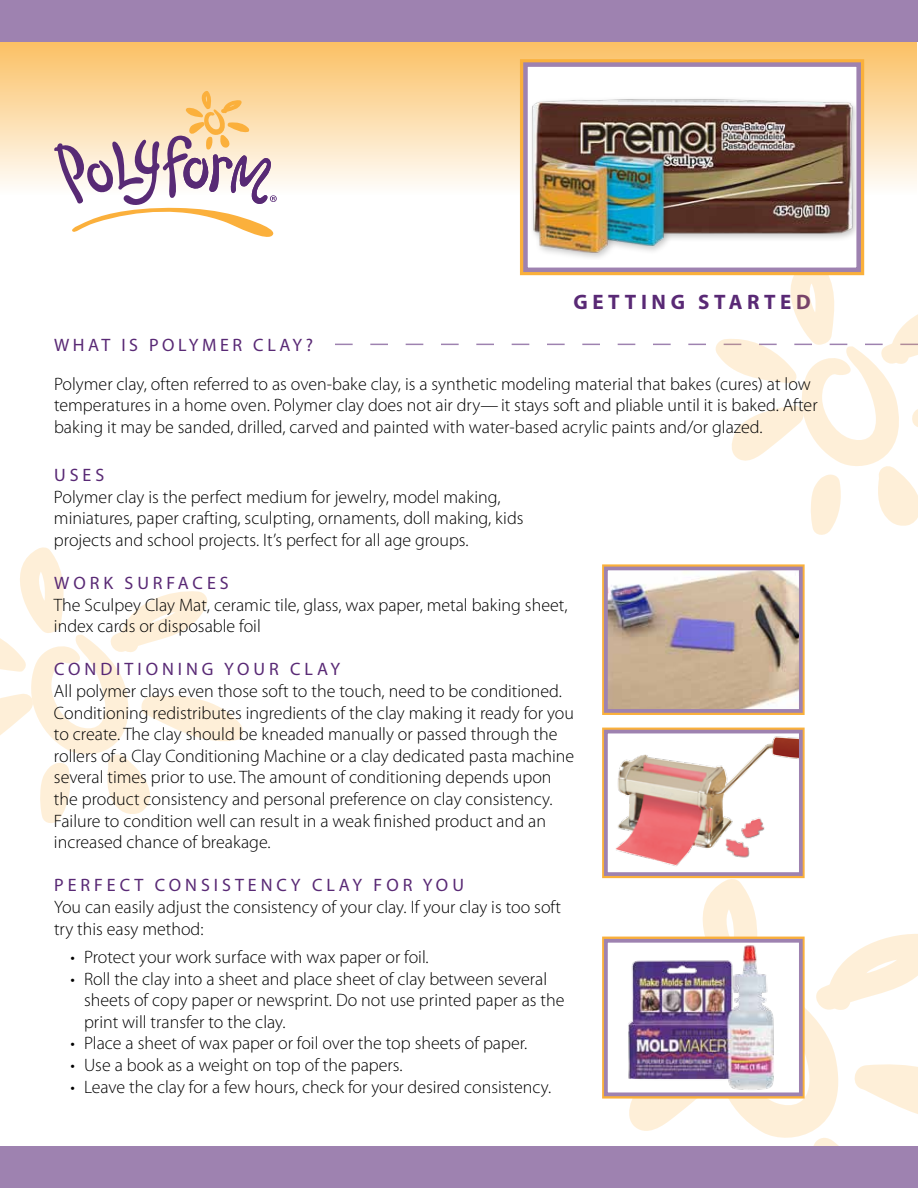
<style>
.page{position:relative;width:918px;height:1188px;background:#fff}
.page>*{position:absolute;margin:0;border:0;box-sizing:border-box;transform-origin:0 0}
.t1{font:700 21px "Myriad Pro";letter-spacing:.22em;color:#592975}
.t2{font:300 18px/21.6px "Myriad Pro";color:#000}
.t3{font:18px "Myriad Pro";letter-spacing:.2em;color:#592975}
</style>
<div class="page">
<svg style="left:0;top:547px;width:243px;height:276px"></svg>
<svg style="left:605px;top:878px;width:313px;height:269px"></svg>
<svg style="left:1px;top:41px;width:916px;height:153px;background:#fad8a2"></svg>
<svg style="left:54px;top:91px;width:223px;height:146px"></svg>
<div style="left:0;top:0;width:918px;height:41px;background:#9e82b0"></div>
<div style="left:0;top:1147px;width:918px;height:41px;background:#9e82b0"></div>
<svg style="left:335px;top:258px;width:583px;height:277px"></svg>
<div style="left:602px;top:564px;width:203px;height:151px;border:9px solid #fab03b"></div>
<img style="left:609px;top:572px;width:189px;height:136px">
<div style="left:604px;top:567px;width:199px;height:146px;border:4px solid #9e82b0"></div>
<div style="left:602px;top:728px;width:203px;height:150px;border:9px solid #fab03b"></div>
<img style="left:609px;top:735px;width:189px;height:136px">
<div style="left:604px;top:730px;width:199px;height:146px;border:4px solid #9e82b0"></div>
<div style="left:602px;top:937px;width:203px;height:162px;border:9px solid #fab03b"></div>
<div style="left:606px;top:941px;width:195px;height:153px;background:#fff"></div>
<img style="left:628px;top:945px;width:146px;height:145px">
<div style="left:604px;top:939px;width:199px;height:157px;border:4px solid #9e82b0"></div>
<div style="left:520px;top:59px;width:344px;height:216px;border:10px solid #fab03b"></div>
<div style="left:525px;top:65px;width:334px;height:205px;background:#fff"></div>
<img style="left:532px;top:99px;width:324px;height:159px">
<div style="left:523px;top:62px;width:338px;height:210px;border:4px solid #9e82b0"></div>
<p class="t3" style="left:54px;top:335px;width:261px">WHAT IS POLYMER CLAY?</p>
<p class="t1" style="left:573px;top:290px;width:239px">GETTING STARTED</p>
<p class="t2" style="left:54px;top:373px;width:765px">Polymer clay, often referred to as oven-bake clay, is a synthetic modeling material that bakes (cures) at low temperatures in a home oven. Polymer clay does not air dry— it stays soft and pliable until it is baked. After baking it may be sanded, drilled, carved and painted with water-based acrylic paints and/or glazed.</p>
<p class="t3" style="left:54px;top:465px;width:28px">USES</p>
<p class="t2" style="left:54px;top:486px;width:471px">Polymer clay is the perfect medium for jewelry, model making, miniatures, paper crafting, sculpting, ornaments, doll making, kids projects and school projects. It’s perfect for all age groups.</p>
<p class="t3" style="left:54px;top:573px;width:84px">WOR KSUR</p>
<p class="t3" style="left:167px;top:573px;width:25px">FACES</p>
<p class="t2" style="left:54px;top:594px;width:515px">The Sculpey Clay Mat, ceramic tile, glass, wax paper, metal baking sheet, index cards or disposable foil</p>
<p class="t3" style="left:54px;top:660px;width:74px">CONDITIO</p>
<p class="t3" style="left:162px;top:660px;width:90px">NI NG YOUR</p>
<p class="t3" style="left:290px;top:660px;width:27px">CLAY</p>
<p class="t2" style="left:54px;top:681px;width:522px">All polymer clays even those soft to the touch, need to be conditioned.<br>Conditioning redistributes ingredients of the clay making it ready for you to create. The clay should be kneaded manually or passed through the rollers of a Clay Conditioning Machine or a clay dedicated pasta machine several times prior to use. The amount of conditioning depends upon the product consistency and personal preference on clay consistency.<br>Failure to condition well can result in a weak finished product and an increased chance of breakage.</p>
<p class="t3" style="left:54px;top:876px;width:66px">PER FECT</p>
<p class="t3" style="left:155px;top:876px;width:59px">CO NSISTE</p>
<p class="t3" style="left:261px;top:876px;width:29px">NCY</p>
<p class="t3" style="left:312px;top:876px;width:14px">CLAY</p>
<p class="t3" style="left:374px;top:876px;width:27px">FOR</p>
<p class="t3" style="left:423px;top:876px;width:15px">YOU</p>
<p class="t2" style="left:54px;top:897px;width:509px">You can easily adjust the consistency of your clay. If your clay is too soft try this easy method:</p>
<p class="t2" style="left:71px;top:947px;width:360px">• Protect your work surface with wax paper or foil.</p>
<p class="t2" style="left:84px;top:968px;width:482px;text-indent:-14px">• Roll the clay into a sheet and place sheet of clay between several sheets of copy paper or newsprint. Do not use printed paper as the print will transfer to the clay.</p>
<p class="t2" style="left:71px;top:1033px;width:458px">• Place a sheet of wax paper or foil over the top sheets of paper.</p>
<p class="t2" style="left:71px;top:1055px;width:334px">• Use a book as a weight on top of the papers.</p>
<p class="t2" style="left:71px;top:1076px;width:482px">• Leave the clay for a few hours, check for your desired consistency.</p>
</div>
